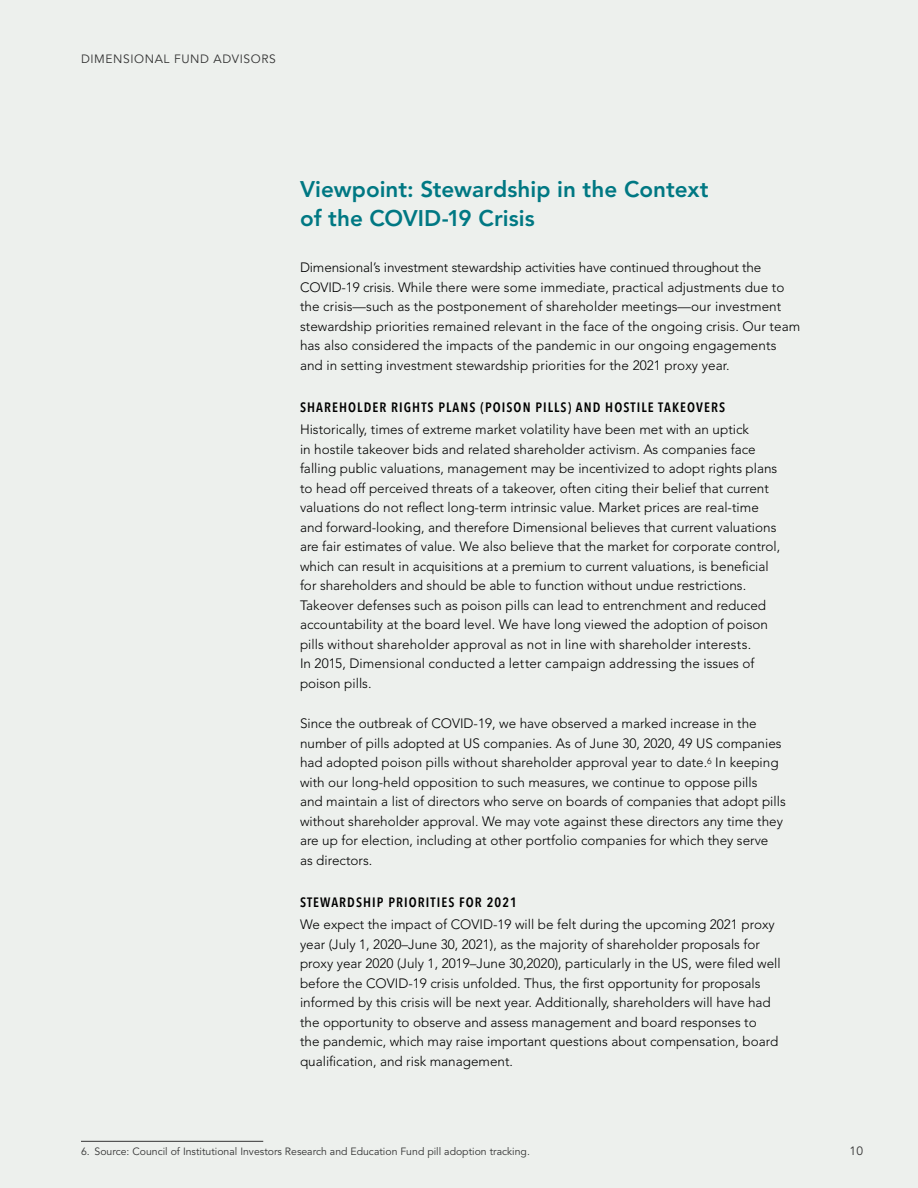
<style>
.page{position:relative;width:918px;height:1188px;background:#edf0ed}
.page>*{position:absolute;margin:0;border:0;box-sizing:border-box;transform-origin:0 0}
.Table_Header{font:800 22.5px/28.5px "Avenir LT Std";color:#007883}
.Body_Copy{font:300 13.5px/19.5px "Avenir LT Std";color:#000}
.Subhead_3{font:600 condensed 13.5px "Avenir Next LT Pro";letter-spacing:.08em;color:#000}
.Running_Header{font:12px "Avenir LT Std";letter-spacing:.05em;color:#333}
.Page{font:12px "Avenir LT Std";color:#333}
.Endnote_1{font:10.5px "Avenir LT Std";color:#333}
</style>
<div class="page">
<hr style="left:81px;top:1141px;width:182px;height:1px;background:#333">
<p class="Running_Header" style="left:81px;top:52px;width:196px">DIMENSIONAL FUND ADVISORS</p>
<p class="Table_Header" style="left:300px;top:175px;width:410px">Viewpoint: Stewardship in the Context of the COVID-19 Crisis</p>
<p class="Body_Copy" style="left:300px;top:258px;width:502px">Dimensional’s investment stewardship activities have continued throughout the COVID-19 crisis. While there were some immediate, practical adjustments due to the crisis—such as the postponement of shareholder meetings—our investment stewardship priorities remained relevant in the face of the ongoing crisis. Our team has also considered the impacts of the pandemic in our ongoing engagements and in setting investment stewardship priorities for the 2021 proxy year.</p>
<p class="Subhead_3" style="left:300px;top:399px;width:427px">SHAREHOLDER RIGHTS PLANS (POISON PILLS) AND HOSTILE TAKEOVERS</p>
<p class="Body_Copy" style="left:300px;top:420px;width:482px">Historically, times of extreme market volatility have been met with an uptick<br>in hostile takeover bids and related shareholder activism. As companies face falling public valuations, management may be incentivized to adopt rights plans to head off perceived threats of a takeover, often citing their belief that current valuations do not reflect long-term intrinsic value. Market prices are real-time and forward-looking, and therefore Dimensional believes that current valuations are fair estimates of value. We also believe that the market for corporate control, which can result in acquisitions at a premium to current valuations, is beneficial for shareholders and should be able to function without undue restrictions.<br>Takeover defenses such as poison pills can lead to entrenchment and reduced accountability at the board level. We have long viewed the adoption of poison pills without shareholder approval as not in line with shareholder interests.<br>In 2015, Dimensional conducted a letter campaign addressing the issues of poison pills.</p>
<p class="Body_Copy" style="left:300px;top:714px;width:487px">Since the outbreak of COVID-19, we have observed a marked increase in the number of pills adopted at US companies. As of June 30, 2020, 49 US companies had adopted poison pills without shareholder approval year to date.<sup>6</sup> In keeping with our long-held opposition to such measures, we continue to oppose pills<br>and maintain a list of directors who serve on boards of companies that adopt pills without shareholder approval. We may vote against these directors any time they are up for election, including at other portfolio companies for which they serve<br>as directors.</p>
<p class="Subhead_3" style="left:300px;top:894px;width:218px">STEWARDSHIP PRIORITIES FOR 2021</p>
<p class="Body_Copy" style="left:300px;top:915px;width:482px">We expect the impact of COVID-19 will be felt during the upcoming 2021 proxy year (July 1, 2020–June 30, 2021), as the majority of shareholder proposals for proxy year 2020 (July 1, 2019–June 30,2020), particularly in the US, were filed well before the COVID-19 crisis unfolded. Thus, the first opportunity for proposals informed by this crisis will be next year. Additionally, shareholders will have had the opportunity to observe and assess management and board responses to<br>the pandemic, which may raise important questions about compensation, board qualification, and risk management.</p>
<p class="Endnote_1" style="left:81px;top:1145px;width:450px">6. Source: Council of Institutional Investors Research and Education Fund pill adoption tracking.</p>
<p class="Page" style="left:849px;top:1144px;width:15px">10</p>
</div>
